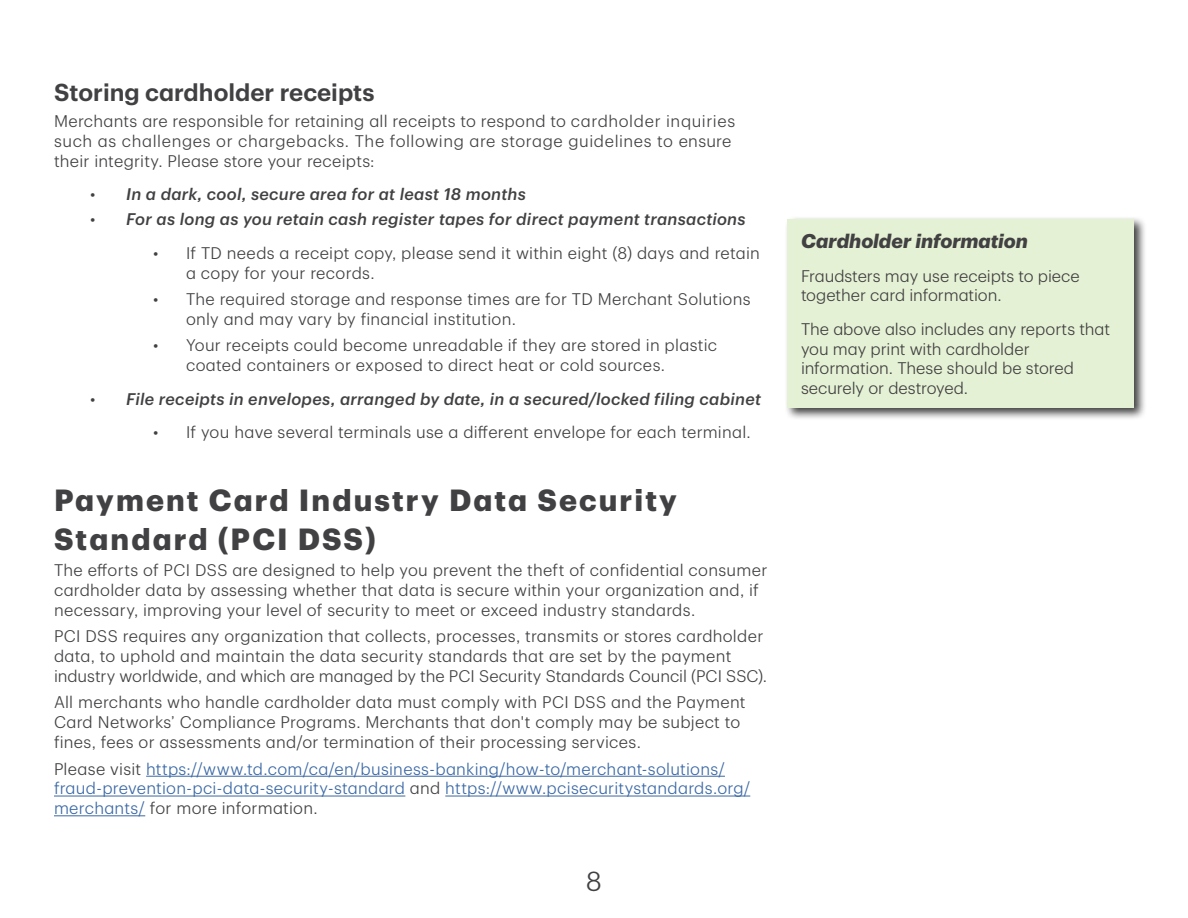
<style>
.page{position:relative;width:1188px;height:918px;background:#fff}
.page>*{position:absolute;margin:0;border:0;box-sizing:border-box;transform-origin:0 0}
.Header_1{font:700 30px/39px "TD Graphik";letter-spacing:.07em;color:#414042}
.t1{font:300 27px "TD Graphik";color:#414042}
.Header_2{font:600 24px "TD Graphik";color:#414042}
.Text__Spacing{font:italic 700 19.5px "TD Graphik";color:#414042}
.Text{font:300 16.5px/19.8px "TD Graphik";letter-spacing:.015em;color:#414042}
.Text-2{font:300 16.5px/19.8px "TD Graphik";letter-spacing:.015em;color:#3a68a5}
.t2{font:italic 500 16.5px "TD Graphik";letter-spacing:.015em;color:#414042}
.Text__Spacing-2{font:300 16.5px/19.8px "TD Graphik";letter-spacing:-.005em;color:#414042}
.s1{font-weight:300;font-style:normal}
.s2{color:#414042}
</style>
<div class="page">
<hr style="left:146px;top:776px;width:579px;height:1px;background:#3a68a5">
<hr style="left:54px;top:796px;width:351px;height:1px;background:#3a68a5">
<hr style="left:445px;top:796px;width:305px;height:1px;background:#3a68a5">
<hr style="left:54px;top:815px;width:91px;height:1px;background:#3a68a5">
<div style="left:784px;top:215px;width:363px;height:206px;background:#000;opacity:.75"></div>
<div style="left:788px;top:219px;width:346px;height:189px;background:#e5f1d4"></div>
<h3 class="Header_2" style="left:54px;top:74px;width:322px">Storing cardholder receipts</h3>
<p class="Text" style="left:54px;top:110px;width:683px">Merchants are responsible for retaining all receipts to respond to cardholder inquiries such as challenges or chargebacks. The following are storage guidelines to ensure their integrity. Please store your receipts:</p>
<p class="t2" style="left:90px;top:182px;width:437px"><span class="s1">•</span> In a dark, cool, secure area for at least 18 months</p>
<p class="t2" style="left:90px;top:207px;width:657px"><span class="s1">•</span> For as long as you retain cash register tapes for direct payment transactions</p>
<p class="Text" style="left:186px;top:241px;width:575px;text-indent:-33px">• If TD needs a receipt copy, please send it within eight (8) days and retain a copy for your records.</p>
<p class="Text" style="left:186px;top:288px;width:566px;text-indent:-33px">• The required storage and response times are for TD Merchant Solutions only and may vary by financial institution.</p>
<p class="Text" style="left:186px;top:334px;width:533px;text-indent:-33px">• Your receipts could become unreadable if they are stored in plastic coated containers or exposed to direct heat or cold sources.</p>
<p class="t2" style="left:90px;top:386px;width:673px"><span class="s1">•</span> File receipts in envelopes, arranged by date, in a secured/locked filing cabinet</p>
<p class="Text" style="left:153px;top:421px;width:599px">• If you have several terminals use a different envelope for each terminal.</p>
<h2 class="Header_1" style="left:54px;top:478px;width:624px">Payment Card Industry Data Security<br>Standard (PCI DSS)</h2>
<p class="Text" style="left:54px;top:559px;width:715px">The efforts of PCI DSS are designed to help you prevent the theft of confidential consumer cardholder data by assessing whether that data is secure within your organization and, if necessary, improving your level of security to meet or exceed industry standards.</p>
<p class="Text" style="left:54px;top:625px;width:715px">PCI DSS requires any organization that collects, processes, transmits or stores cardholder data, to uphold and maintain the data security standards that are set by the payment industry worldwide, and which are managed by the PCI Security Standards Council (PCI SSC).</p>
<p class="Text" style="left:54px;top:691px;width:693px">All merchants who handle cardholder data must comply with PCI DSS and the Payment<br>Card Networks’ Compliance Programs. Merchants that don't comply may be subject to fines, fees or assessments and/or termination of their processing services.</p>
<p class="Text-2" style="left:54px;top:757px;width:698px"><span class="s2">Please visit</span> https://www.td.com/ca/en/business-banking/how-to/merchant-solutions/ fraud-prevention-pci-data-security-standard <span class="s2">and</span> https://www.pcisecuritystandards.org/ merchants/ <span class="s2">for more information.</span></p>
<h2 class="t1" style="left:586px;top:862px;width:18px">8</h2>
<p class="Text__Spacing" style="left:801px;top:226px;width:228px">Cardholder information</p>
<p class="Text__Spacing-2" style="left:801px;top:264px;width:280px">Fraudsters may use receipts to piece together card information.</p>
<p class="Text__Spacing-2" style="left:801px;top:317px;width:311px">The above also includes any reports that you may print with cardholder information. These should be stored securely or destroyed.</p>
</div>
